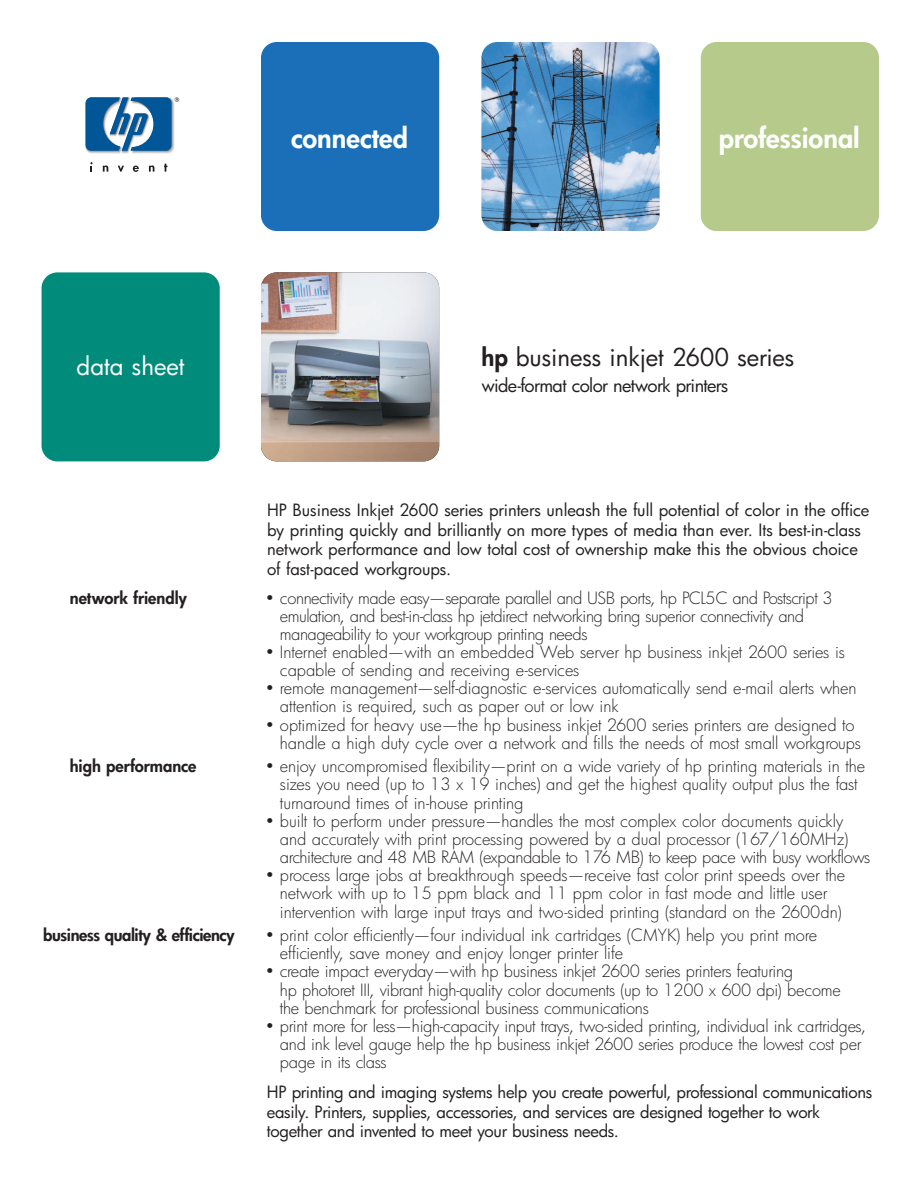
<style>
.page{position:relative;width:918px;height:1188px;background:#fff}
.page>*{position:absolute;margin:0;border:0;box-sizing:border-box;transform-origin:0 0}
.t1{font:800 27px "Futura";color:#fff}
.t2{font:24px "Futura";letter-spacing:-.005em;color:#231f20}
.t3{font:24px "Futura";color:#fff}
.t4{font:18px "Futura";letter-spacing:-.03em;color:#231f20}
.t5{font:300 16.5px/18.1px "Futura";letter-spacing:-.015em;color:#231f20}
.t6{font:16.5px/19.5px "Futura";color:#231f20}
.t7{font:16.5px/19.5px "Futura";letter-spacing:-.02em;color:#231f20}
.t8{font:800 16.5px "Futura";letter-spacing:-.015em;color:#231f20}
.s1{font-weight:800}
</style>
<div class="page">
<div style="left:42px;top:272px;width:178px;height:189px;background:#008b7b;border-radius:16px"></div>
<div style="left:701px;top:42px;width:178px;height:189px;background:#b5ca8b;border-radius:16px"></div>
<div style="left:261px;top:42px;width:178px;height:189px;background:#1a6fb8;border-radius:16px"></div>
<svg style="left:118px;top:166px;width:6px;height:6px"></svg>
<svg style="left:103px;top:165px;width:5px;height:7px"></svg>
<svg style="left:149px;top:165px;width:5px;height:7px"></svg>
<svg style="left:90px;top:162px;width:3px;height:10px"></svg>
<svg style="left:133px;top:166px;width:6px;height:6px"></svg>
<svg style="left:164px;top:164px;width:3px;height:8px"></svg>
<svg style="left:86px;top:97px;width:93px;height:57px"></svg>
<img style="left:481px;top:42px;width:179px;height:189px;border-radius:16px">
<img style="left:261px;top:272px;width:178px;height:189px;border-radius:16px">
<h1 class="t1" style="left:291px;top:125px;width:118px">connected</h1>
<h1 class="t1" style="left:719px;top:125px;width:142px">professional</h1>
<h2 class="t3" style="left:77px;top:355px;width:110px">data sheet</h2>
<h2 class="t2" style="left:482px;top:346px;width:314px"><span class="s1">hp</span> business inkjet 2600 series</h2>
<p class="t4" style="left:482px;top:378px;width:248px">wide-format color network printers</p>
<p class="t6" style="left:267px;top:502px;width:604px">HP Business Inkjet 2600 series printers unleash the full potential of color in the office by printing quickly and brilliantly on more types of media than ever. Its best-in-class network performance and low total cost of ownership make this the obvious choice of fast-paced workgroups.</p>
<p class="t8" style="left:70px;top:590px;width:119px">network friendly</p>
<p class="t5" style="left:280px;top:590px;width:554px;text-indent:-15px">• connectivity made easy—separate parallel and USB ports, hp PCL5C and Postscript 3 emulation, and best-in-class hp jetdirect networking bring superior connectivity and manageability to your workgroup printing needs</p>
<p class="t5" style="left:280px;top:644px;width:567px;text-indent:-15px">• Internet enabled—with an embedded Web server hp business inkjet 2600 series is capable of sending and receiving e-services</p>
<p class="t5" style="left:280px;top:681px;width:578px;text-indent:-15px">• remote management—self-diagnostic e-services automatically send e-mail alerts when attention is required, such as paper out or low ink</p>
<p class="t5" style="left:280px;top:717px;width:583px;text-indent:-15px">• optimized for heavy use—the hp business inkjet 2600 series printers are designed to handle a high duty cycle over a network and fills the needs of most small workgroups</p>
<p class="t8" style="left:70px;top:758px;width:128px">high performance</p>
<p class="t5" style="left:280px;top:759px;width:587px;text-indent:-15px">• enjoy uncompromised flexibility—print on a wide variety of hp printing materials in the sizes you need (up to 13 x 19 inches) and get the highest quality output plus the fast turnaround times of in-house printing</p>
<p class="t5" style="left:280px;top:813px;width:592px;text-indent:-15px">• built to perform under pressure—handles the most complex color documents quickly and accurately with print processing powered by a dual processor (167/160MHz) architecture and 48 MB RAM (expandable to 176 MB) to keep pace with busy workflows</p>
<p class="t5" style="left:280px;top:868px;width:567px;text-indent:-15px">• process large jobs at breakthrough speeds—receive fast color print speeds over the network with up to 15 ppm black and 11 ppm color in fast mode and little user intervention with large input trays and two-sided printing (standard on the 2600dn)</p>
<p class="t8" style="left:43px;top:927px;width:193px">business quality &amp; efficiency</p>
<p class="t5" style="left:280px;top:927px;width:539px;text-indent:-15px">• print color efficiently—four individual ink cartridges (CMYK) help you print more efficiently, save money and enjoy longer printer life</p>
<p class="t5" style="left:280px;top:964px;width:562px;text-indent:-15px">• create impact everyday—with hp business inkjet 2600 series printers featuring<br>hp photoret III, vibrant high-quality color documents (up to 1200 x 600 dpi) become the benchmark for professional business communications</p>
<p class="t5" style="left:280px;top:1018px;width:588px;text-indent:-15px">• print more for less—high-capacity input trays, two-sided printing, individual ink cartridges, and ink level gauge help the hp business inkjet 2600 series produce the lowest cost per page in its class</p>
<p class="t7" style="left:267px;top:1084px;width:607px">HP printing and imaging systems help you create powerful, professional communications easily. Printers, supplies, accessories, and services are designed together to work together and invented to meet your business needs.</p>
</div>
